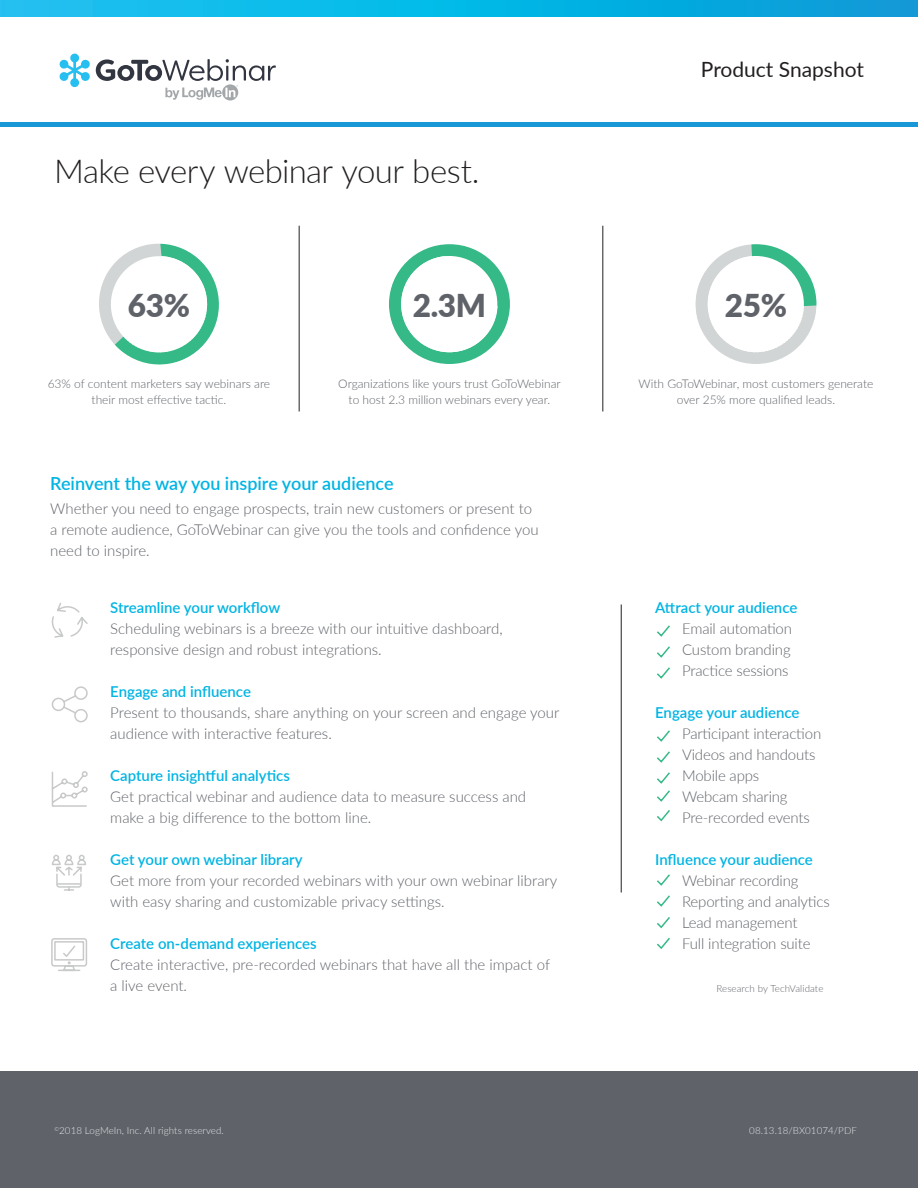
<style>
.page{position:relative;width:918px;height:1188px;background:#fff}
.page>*{position:absolute;margin:0;border:0;box-sizing:border-box;transform-origin:0 0}
.t1{font:300 33px "Lato";letter-spacing:-.02em;color:#231f20}
.Stats_Number{font:900 31.5px "Lato";color:#5f6369}
.Document_Title{font:21px "Lato";color:#231f20}
.Subhead_Level_1{font:600 18px "Lato";color:#00b4e3}
.Body{font:300 15px/21px "Lato";color:#5f6369}
.Bullet{font:300 15px/21px "Lato";letter-spacing:-.01em;color:#5f6369}
.Body-2{font:600 15px "Lato";color:#00b4e3}
.Subhead{font:600 15px "Lato";color:#00b4e3}
.Stats_Caption{font:300 12px/16.5px "Lato";color:#5f6369;text-align:center}
.Footer_boilerplate{font:300 9.75px "Lato";letter-spacing:.01em;color:#e6e7e9}
.Footer_boilerplate-2{font:300 9.75px "Lato";letter-spacing:.01em;color:#5f6369}
</style>
<div class="page">
<div style="left:0;top:122px;width:918px;height:5px;background:#1898d6"></div>
<svg style="left:0;top:0;width:918px;height:17px;background:#0bb3e5"></svg>
<svg style="left:96px;top:59px;width:180px;height:41px"></svg>
<svg style="left:59px;top:53px;width:31px;height:34px"></svg>
<div style="left:0;top:1071px;width:918px;height:117px;background:#5f6369"></div>
<hr style="left:621px;top:604px;width:1px;height:288px;background:#231f20">
<svg style="left:657px;top:625px;width:13px;height:12px"></svg>
<svg style="left:657px;top:730px;width:13px;height:12px"></svg>
<svg style="left:657px;top:646px;width:13px;height:12px"></svg>
<svg style="left:657px;top:751px;width:13px;height:12px"></svg>
<svg style="left:657px;top:874px;width:13px;height:12px"></svg>
<svg style="left:657px;top:667px;width:13px;height:12px"></svg>
<svg style="left:657px;top:772px;width:13px;height:30px"></svg>
<svg style="left:657px;top:895px;width:13px;height:12px"></svg>
<svg style="left:657px;top:917px;width:13px;height:12px"></svg>
<div style="left:389px;top:243px;width:121px;height:122px;border:13px solid #35b987;border-radius:50%"></div>
<svg style="left:424px;top:246px;width:84px;height:82px"></svg>
<div style="left:407px;top:262px;width:84px;height:84px;background:#fff;border-radius:50%"></div>
<div style="left:401px;top:256px;width:96px;height:96px;border:13px solid #fff;border-radius:50%"></div>
<div style="left:380px;top:236px;width:138px;height:137px;border:9px solid #fff;border-radius:50%"></div>
<svg style="left:657px;top:810px;width:13px;height:12px"></svg>
<svg style="left:657px;top:937px;width:13px;height:12px"></svg>
<svg style="left:99px;top:243px;width:120px;height:122px"></svg>
<svg style="left:697px;top:246px;width:118px;height:114px"></svg>
<div style="left:714px;top:262px;width:83px;height:84px;background:#fff;border-radius:50%"></div>
<div style="left:708px;top:256px;width:96px;height:96px;border:13px solid #fff;border-radius:50%"></div>
<div style="left:687px;top:236px;width:138px;height:137px;border:9px solid #fff;border-radius:50%"></div>
<hr style="left:299px;top:226px;width:1px;height:185px;background:#231f20">
<hr style="left:603px;top:226px;width:1px;height:185px;background:#231f20">
<svg style="left:51px;top:771px;width:37px;height:36px"></svg>
<svg style="left:51px;top:854px;width:35px;height:37px"></svg>
<svg style="left:51px;top:938px;width:36px;height:34px"></svg>
<svg style="left:51px;top:686px;width:37px;height:37px"></svg>
<svg style="left:51px;top:602px;width:37px;height:36px"></svg>
<p class="t1" style="left:54px;top:149px;width:427px">Make every webinar your best.</p>
<p class="Document_Title" style="left:701px;top:55px;width:165px">Product Snapshot</p>
<p class="Stats_Number" style="left:128px;top:282px;width:64px">63%</p>
<p class="Stats_Number" style="left:413px;top:282px;width:75px">2.3M</p>
<p class="Stats_Number" style="left:725px;top:282px;width:64px">25%</p>
<p class="Stats_Caption" style="left:48px;top:375px;width:224px">63% of content marketers say webinars are their most effective tactic.</p>
<p class="Stats_Caption" style="left:338px;top:375px;width:224px">Organizations like yours trust GoToWebinar to host 2.3 million webinars every year.</p>
<p class="Stats_Caption" style="left:639px;top:375px;width:236px">With GoToWebinar, most customers generate over 25% more qualified leads.</p>
<p class="Subhead_Level_1" style="left:50px;top:470px;width:345px">Reinvent the way you inspire your audience</p>
<p class="Body" style="left:50px;top:498px;width:490px">Whether you need to engage prospects, train new customers or present to a remote audience, GoToWebinar can give you the tools and confidence you need to inspire.</p>
<p class="Body-2" style="left:110px;top:597px;width:171px">Streamline your workflow</p>
<p class="Body" style="left:110px;top:618px;width:394px">Scheduling webinars is a breeze with our intuitive dashboard, responsive design and robust integrations.</p>
<p class="Body-2" style="left:110px;top:681px;width:142px">Engage and influence</p>
<p class="Body" style="left:110px;top:702px;width:451px">Present to thousands, share anything on your screen and engage your audience with interactive features.</p>
<p class="Body-2" style="left:110px;top:765px;width:181px">Capture insightful analytics</p>
<p class="Body" style="left:110px;top:786px;width:417px">Get practical webinar and audience data to measure success and make a big difference to the bottom line.</p>
<p class="Body-2" style="left:110px;top:849px;width:194px">Get your own webinar library</p>
<p class="Body" style="left:110px;top:870px;width:449px">Get more from your recorded webinars with your own webinar library with easy sharing and customizable privacy settings.</p>
<p class="Body-2" style="left:110px;top:933px;width:208px">Create on-demand experiences</p>
<p class="Body" style="left:110px;top:954px;width:441px">Create interactive, pre-recorded webinars that have all the impact of a live event.</p>
<p class="Subhead" style="left:655px;top:597px;width:144px">Attract your audience</p>
<p class="Bullet" style="left:682px;top:618px;width:111px">Email automation</p>
<p class="Bullet" style="left:682px;top:639px;width:110px">Custom branding</p>
<p class="Bullet" style="left:682px;top:660px;width:108px">Practice sessions</p>
<p class="Subhead" style="left:655px;top:702px;width:146px">Engage your audience</p>
<p class="Bullet" style="left:682px;top:723px;width:141px">Participant interaction</p>
<p class="Bullet" style="left:682px;top:744px;width:135px">Videos and handouts</p>
<p class="Bullet" style="left:682px;top:765px;width:79px">Mobile apps</p>
<p class="Bullet" style="left:682px;top:786px;width:129px">Webcam sharing<br>Pre-recorded events</p>
<p class="Subhead" style="left:655px;top:849px;width:159px">Influence your audience</p>
<p class="Bullet" style="left:682px;top:870px;width:118px">Webinar recording</p>
<p class="Bullet" style="left:682px;top:891px;width:149px">Reporting and analytics</p>
<p class="Bullet" style="left:682px;top:912px;width:130px">Lead management<br>Full integration suite</p>
<p class="Footer_boilerplate-2" style="left:716px;top:981px;width:108px">Research by TechValidate</p>
<p class="Footer_boilerplate" style="left:54px;top:1124px;width:171px"><sup>©</sup>2018 LogMeIn, Inc. All rights reserved.</p>
<p class="Footer_boilerplate" style="left:749px;top:1124px;width:109px">08.13.18/BX01074/PDF</p>
</div>
